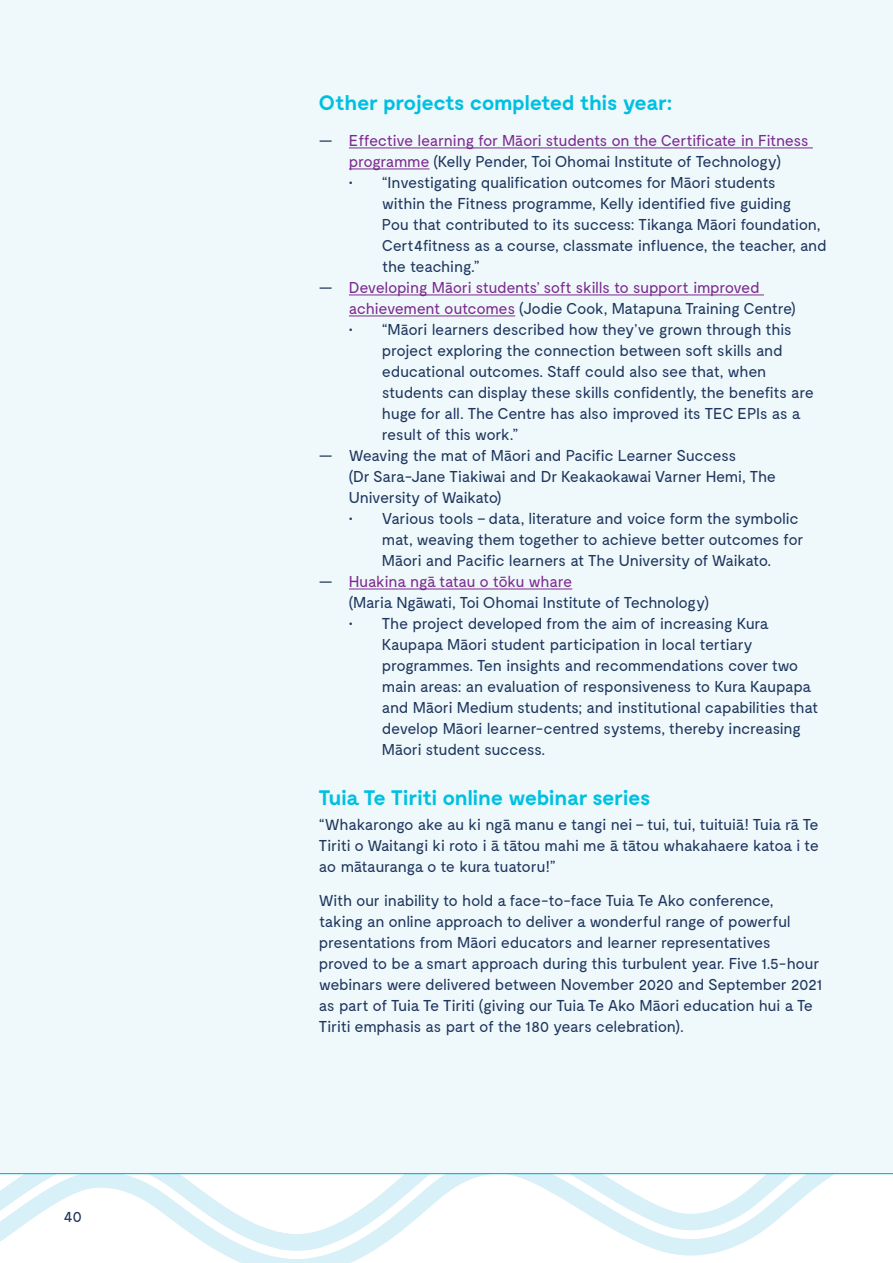
<style>
.page{position:relative;width:893px;height:1263px;background:#fff}
.page>*{position:absolute;margin:0;border:0;box-sizing:border-box;transform-origin:0 0}
.t1{font:700 21px "Moderat";letter-spacing:-.025em;color:#00c0e1}
.t2{font:15.75px/21px "Moderat";letter-spacing:-.025em;color:#1f365f}
.t3{font:15.75px/21px "Moderat";letter-spacing:-.025em;color:#7d2a90;text-align:center}
.s1{color:#1f365f}
.s2{font-weight:700}
.s3{color:#7d2a90}
</style>
<div class="page">
<svg style="left:0;top:1173px;width:893px;height:90px"></svg>
<div style="left:0;top:0;width:892px;height:1173px;background:#eff9fb"></div>
<hr style="left:892px;top:0;width:1px;height:1173px;background:#eff9fb">
<hr style="left:349px;top:148px;width:464px;height:1px;background:#7d2a90">
<hr style="left:349px;top:169px;width:81px;height:1px;background:#7d2a90">
<hr style="left:349px;top:295px;width:415px;height:1px;background:#7d2a90">
<hr style="left:349px;top:316px;width:166px;height:1px;background:#7d2a90">
<hr style="left:349px;top:589px;width:223px;height:1px;background:#7d2a90">
<p class="t2" style="left:64px;top:1206px;width:20px">40</p>
<h1 class="t1" style="left:319px;top:91px;width:355px">Other projects completed this year:</h1>
<p class="t3" style="left:319px;top:131px;width:491px"><span class="s1">—</span> Effective learning for Māori students on the Certificate in Fitness programme <span class="s1">(Kelly Pender, Toi Ohomai Institute of Technology)</span></p>
<p class="t2" style="left:382px;top:173px;width:446px;text-indent:-33px"><span class="s2">•</span> “Investigating qualification outcomes for Māori students<br>within the Fitness programme, Kelly identified five guiding<br>Pou that contributed to its success: Tikanga Māori foundation, Cert4fitness as a course, classmate influence, the teacher, and the teaching.”</p>
<p class="t3" style="left:349px;top:278px;width:448px;text-align:left;text-indent:-30px"><span class="s1">—</span> Developing Māori students’ soft skills to support improved achievement outcomes <span class="s1">(Jodie Cook, Matapuna Training Centre)</span></p>
<p class="t2" style="left:382px;top:320px;width:433px;text-indent:-33px"><span class="s2">•</span> “Māori learners described how they’ve grown through this project exploring the connection between soft skills and educational outcomes. Staff could also see that, when students can display these skills confidently, the benefits are huge for all. The Centre has also improved its TEC EPIs as a result of this work.”</p>
<p class="t2" style="left:349px;top:446px;width:429px;text-indent:-30px">— Weaving the mat of Māori and Pacific Learner Success<br>(Dr Sara-Jane Tiakiwai and Dr Keakaokawai Varner Hemi, The<br>University of Waikato)</p>
<p class="t2" style="left:382px;top:509px;width:423px;text-indent:-33px"><span class="s2">•</span> Various tools – data, literature and voice form the symbolic mat, weaving them together to achieve better outcomes for<br>Māori and Pacific learners at The University of Waikato.</p>
<p class="t2" style="left:349px;top:572px;width:362px;text-indent:-30px">— <span class="s3">Huakina ngā tatau o tōku whare<br></span>(Maria Ngāwati, Toi Ohomai Institute of Technology)</p>
<p class="t2" style="left:382px;top:614px;width:438px;text-indent:-33px"><span class="s2">•</span> The project developed from the aim of increasing Kura Kaupapa Māori student participation in local tertiary programmes. Ten insights and recommendations cover two main areas: an evaluation of responsiveness to Kura Kaupapa and Māori Medium students; and institutional capabilities that develop Māori learner-centred systems, thereby increasing Māori student success.</p>
<h1 class="t1" style="left:319px;top:785px;width:333px">Tuia Te Tiriti online webinar series</h1>
<p class="t2" style="left:319px;top:814px;width:501px;text-align:justify">“Whakarongo ake au ki ngā manu e tangi nei – tui, tui, tuituiā! Tuia rā Te Tiriti o Waitangi ki roto i ā tātou mahi me ā tātou whakahaere katoa i te ao mātauranga o te kura tuatoru!”</p>
<p class="t2" style="left:319px;top:890px;width:505px">With our inability to hold a face-to-face Tuia Te Ako conference,<br>taking an online approach to deliver a wonderful range of powerful presentations from Māori educators and learner representatives proved to be a smart approach during this turbulent year. Five 1.5-hour webinars were delivered between November 2020 and September 2021 as part of Tuia Te Tiriti (giving our Tuia Te Ako Māori education hui a Te Tiriti emphasis as part of the 180 years celebration).</p>
</div>
